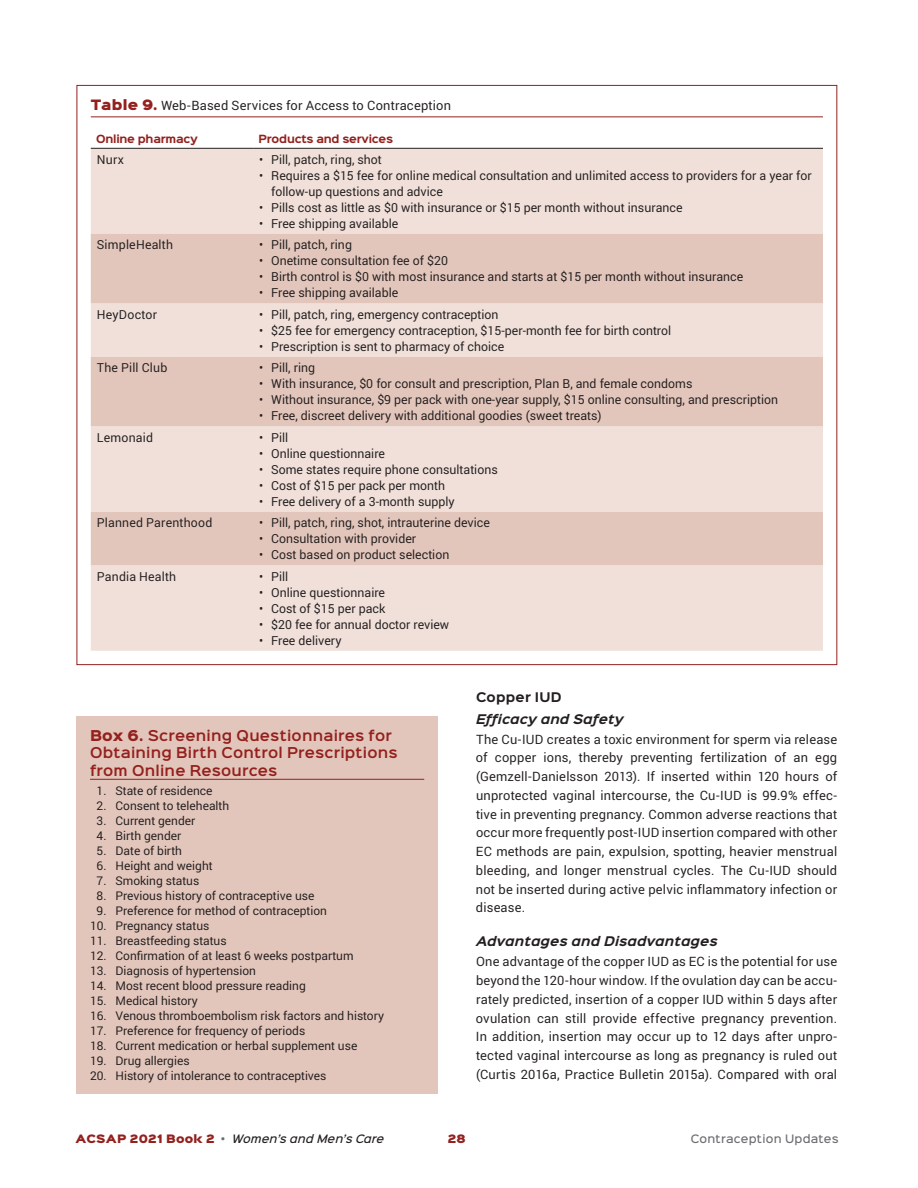
<style>
.page{position:relative;width:918px;height:1188px;background:#fff}
.page>*{position:absolute;margin:0;border:0;box-sizing:border-box;transform-origin:0 0}
.t1{font:600 13.5px/17.4px "Sinkin Sans 600";letter-spacing:.015em;color:#93211e}
.t2{font:12.9px/18.8px "Roboto";letter-spacing:.015em;color:#231f20;text-align:justify}
.t3{font:12.45px/16px "Roboto";color:#231f20}
.t4{font:12.45px "Roboto";letter-spacing:.02em;color:#231f20}
.t5{font:12px "Roboto";color:#231f20}
.t6{font:italic 700 12px "Sinkin Sans 700";letter-spacing:.015em;color:#231f20}
.t7{font:700 12px "Sinkin Sans 700";letter-spacing:.02em;color:#231f20}
.t8{font:italic 500 10.5px "Sinkin Sans 500";letter-spacing:.015em;color:#231f20}
.t9{font:500 10.5px "Sinkin Sans 500";letter-spacing:.025em;color:#6c6d70}
.t10{font:10.5px "Sinkin Sans 900 X Black";color:#93211e}
.t11{font:700 10.2px "Sinkin Sans 700";letter-spacing:-.02em;color:#93211e}
.s1{font-family:"Sinkin Sans 900 X Black";color:#93211e}
.s2{font-family:"Sinkin Sans 800";font-weight:900}
.s3{font-family:"Sinkin Sans 900 X Black";font-weight:400;font-style:normal;color:#93211e}
.s4{font-style:normal;color:#6c6d70}
</style>
<div class="page">
<div style="left:77px;top:716px;width:361px;height:378px;background:#e3c6bb"></div>
<hr style="left:90px;top:779px;width:334px;height:1px;background:#93211e">
<hr style="left:91px;top:116px;width:732px;height:1px;background:#93211e">
<div style="left:91px;top:149px;width:732px;height:502px;background:#f0e0d9"></div>
<svg style="left:91px;top:234px;width:732px;height:331px;background:#e8d0c7"></svg>
<hr style="left:91px;top:148px;width:162px;height:1px;background:#231f20">
<hr style="left:253px;top:148px;width:570px;height:1px;background:#231f20">
<p class="t2" style="left:91px;top:95px;width:362px"><span class="s1">Table 9.</span> Web-Based Services for Access to Contraception</p>
<p class="t11" style="left:96px;top:133px;width:103px">Online pharmacy</p>
<p class="t11" style="left:259px;top:133px;width:136px">Products and services</p>
<p class="t3" style="left:97px;top:151px;width:29px">Nurx</p>
<p class="t3" style="left:259px;top:151px;width:124px">• Pill, patch, ring, shot</p>
<p class="t3" style="left:271px;top:167px;width:542px;text-indent:-12px">• Requires a $15 fee for online medical consultation and unlimited access to providers for a year for follow-up questions and advice</p>
<p class="t3" style="left:259px;top:199px;width:425px">• Pills cost as little as $0 with insurance or $15 per month without insurance</p>
<p class="t3" style="left:259px;top:215px;width:141px">• Free shipping available</p>
<p class="t3" style="left:97px;top:236px;width:78px">SimpleHealth</p>
<p class="t3" style="left:259px;top:236px;width:94px">• Pill, patch, ring</p>
<p class="t3" style="left:259px;top:252px;width:190px">• Onetime consultation fee of $20</p>
<p class="t3" style="left:259px;top:268px;width:486px">• Birth control is $0 with most insurance and starts at $15 per month without insurance</p>
<p class="t3" style="left:259px;top:284px;width:141px">• Free shipping available</p>
<p class="t4" style="left:97px;top:306px;width:62px">HeyDoctor</p>
<p class="t3" style="left:259px;top:306px;width:241px">• Pill, patch, ring, emergency contraception</p>
<p class="t3" style="left:259px;top:322px;width:414px">• $25 fee for emergency contraception, $15-per-month fee for birth control</p>
<p class="t3" style="left:259px;top:338px;width:247px">• Prescription is sent to pharmacy of choice</p>
<p class="t3" style="left:97px;top:359px;width:72px">The Pill Club</p>
<p class="t3" style="left:259px;top:359px;width:58px">• Pill, ring</p>
<p class="t3" style="left:259px;top:375px;width:435px">• With insurance, $0 for consult and prescription, Plan B, and female condoms</p>
<p class="t3" style="left:259px;top:391px;width:520px">• Without insurance, $9 per pack with one-year supply, $15 online consulting, and prescription</p>
<p class="t3" style="left:259px;top:407px;width:344px">• Free, discreet delivery with additional goodies (sweet treats)</p>
<p class="t3" style="left:97px;top:429px;width:58px">Lemonaid</p>
<p class="t3" style="left:259px;top:429px;width:31px">• Pill</p>
<p class="t3" style="left:259px;top:445px;width:127px">• Online questionnaire</p>
<p class="t3" style="left:259px;top:461px;width:240px">• Some states require phone consultations</p>
<p class="t3" style="left:259px;top:477px;width:187px">• Cost of $15 per pack per month</p>
<p class="t3" style="left:259px;top:493px;width:197px">• Free delivery of a 3-month supply</p>
<p class="t3" style="left:97px;top:514px;width:117px">Planned Parenthood</p>
<p class="t3" style="left:259px;top:514px;width:232px">• Pill, patch, ring, shot, intrauterine device</p>
<p class="t3" style="left:259px;top:530px;width:158px">• Consultation with provider</p>
<p class="t3" style="left:259px;top:546px;width:192px">• Cost based on product selection</p>
<p class="t3" style="left:97px;top:568px;width:81px">Pandia Health</p>
<p class="t3" style="left:259px;top:568px;width:31px">• Pill</p>
<p class="t3" style="left:259px;top:584px;width:127px">• Online questionnaire</p>
<p class="t3" style="left:259px;top:600px;width:128px">• Cost of $15 per pack</p>
<p class="t3" style="left:259px;top:616px;width:192px">• $20 fee for annual doctor review</p>
<p class="t3" style="left:259px;top:632px;width:84px">• Free delivery</p>
<p class="t1" style="left:90px;top:726px;width:309px"><span class="s2">Box 6.</span> Screening Questionnaires for<br>Obtaining Birth Control Prescriptions from Online Resources</p>
<p class="t5" style="left:97px;top:782px;width:117px">1. State of residence</p>
<p class="t5" style="left:97px;top:797px;width:134px">2. Consent to telehealth</p>
<p class="t5" style="left:97px;top:812px;width:100px">3. Current gender</p>
<p class="t5" style="left:97px;top:827px;width:86px">4. Birth gender</p>
<p class="t5" style="left:97px;top:842px;width:87px">5. Date of birth</p>
<p class="t5" style="left:97px;top:857px;width:118px">6. Height and weight</p>
<p class="t5" style="left:97px;top:872px;width:104px">7. Smoking status</p>
<p class="t5" style="left:97px;top:887px;width:219px">8. Previous history of contraceptive use</p>
<p class="t5" style="left:97px;top:902px;width:232px">9. Preference for method of contraception</p>
<p class="t5" style="left:90px;top:917px;width:121px">10. Pregnancy status</p>
<p class="t5" style="left:90px;top:932px;width:138px">11. Breastfeeding status</p>
<p class="t5" style="left:90px;top:947px;width:265px">12. Confirmation of at least 6 weeks postpartum</p>
<p class="t5" style="left:90px;top:962px;width:167px">13. Diagnosis of hypertension</p>
<p class="t5" style="left:90px;top:977px;width:217px">14. Most recent blood pressure reading</p>
<p class="t5" style="left:90px;top:992px;width:109px">15. Medical history</p>
<p class="t5" style="left:90px;top:1007px;width:296px">16. Venous thromboembolism risk factors and history</p>
<p class="t5" style="left:90px;top:1022px;width:217px">17. Preference for frequency of periods</p>
<p class="t5" style="left:90px;top:1037px;width:269px">18. Current medication or herbal supplement use</p>
<p class="t5" style="left:90px;top:1052px;width:101px">19. Drug allergies</p>
<p class="t5" style="left:90px;top:1067px;width:238px">20. History of intolerance to contraceptives</p>
<p class="t7" style="left:476px;top:691px;width:87px">Copper IUD</p>
<p class="t6" style="left:476px;top:712px;width:149px">Efficacy and Safety</p>
<p class="t2" style="left:476px;top:729px;width:363px">The Cu-IUD creates a toxic environment for sperm via release of copper ions, thereby preventing fertilization of an egg (Gemzell-Danielsson 2013). If inserted within 120 hours of unprotected vaginal intercourse, the Cu-IUD is 99.9% effec&shy;tive in preventing pregnancy. Common adverse reactions that occur more frequently post-IUD insertion compared with other EC methods are pain, expulsion, spotting, heavier menstrual bleeding, and longer menstrual cycles. The Cu-IUD should not be inserted during active pelvic inflammatory infection or disease.</p>
<p class="t6" style="left:476px;top:935px;width:243px">Advantages and Disadvantages</p>
<p class="t2" style="left:476px;top:952px;width:363px">One advantage of the copper IUD as EC is the potential for use beyond the 120-hour window. If the ovulation day can be accu&shy;rately predicted, insertion of a copper IUD within 5 days after ovulation can still provide effective pregnancy prevention.<br>In addition, insertion may occur up to 12 days after unpro&shy;tected vaginal intercourse as long as pregnancy is ruled out (Curtis 2016a, Practice Bulletin 2015a). Compared with oral</p>
<p class="t8" style="left:76px;top:1130px;width:310px"><span class="s3">ACSAP 2021 Book 2</span> <span class="s4">•</span> Women’s and Men’s Care</p>
<p class="t10" style="left:448px;top:1133px;width:19px">28</p>
<p class="t9" style="left:691px;top:1130px;width:149px">Contraception Updates</p>
</div>
